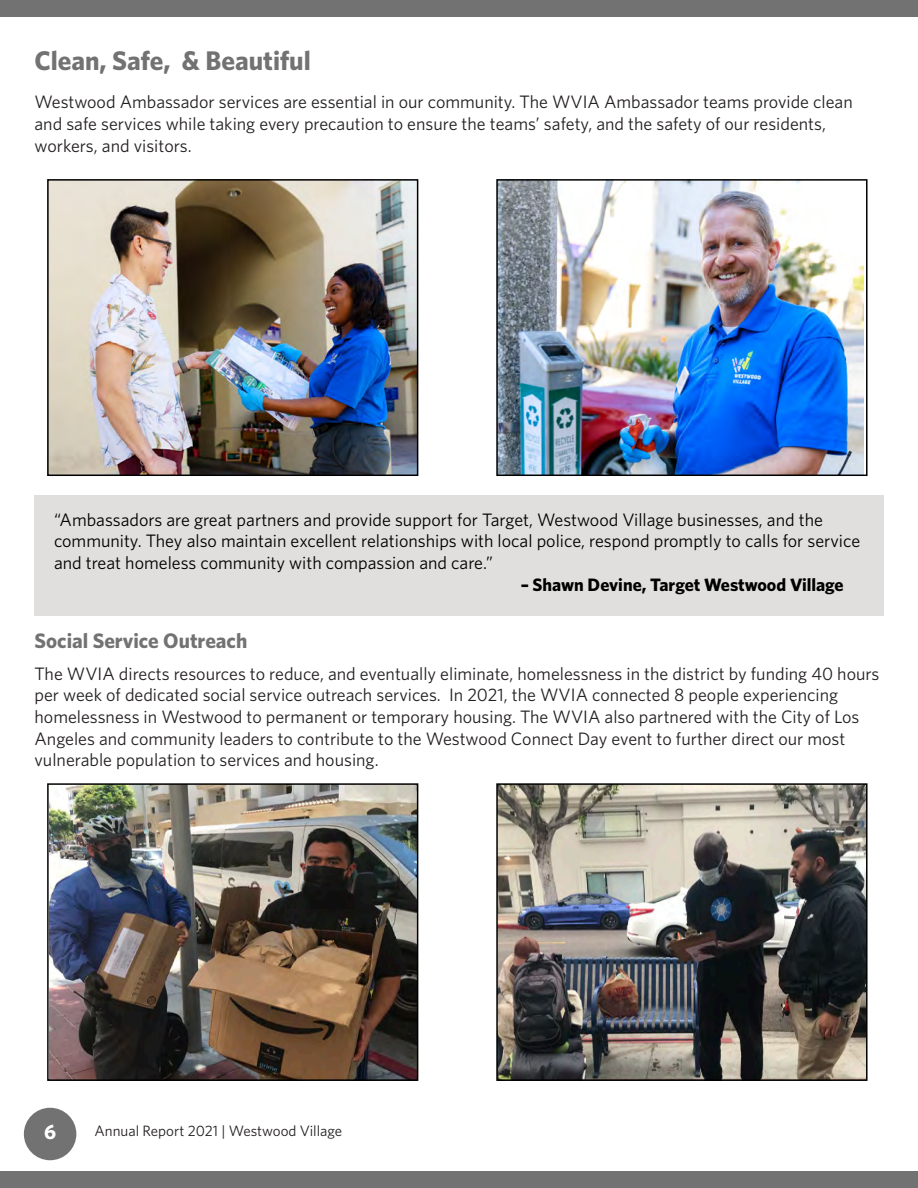
<style>
.page{position:relative;width:918px;height:1188px;background:#fff}
.page>*{position:absolute;margin:0;border:0;box-sizing:border-box;transform-origin:0 0}
.t1{font:700 27px "Whitney";color:#717271}
.t2{font:700 21px "Whitney";color:#717271}
.t3{font:700 21px "Whitney";color:#fff}
.Paragraph_Style_4{font:18px/21.6px "Whitney";color:#231f20}
.t4{font:18px/21.6px "Whitney";color:#000}
.t5{font:700 18px "Whitney";color:#000}
.t6{font:15px "Whitney";color:#231f20}
</style>
<div class="page">
<div style="left:24px;top:1108px;width:52px;height:52px;background:#717271;border-radius:50%"></div>
<div style="left:0;top:1171px;width:918px;height:17px;background:#717271"></div>
<div style="left:0;top:0;width:918px;height:17px;background:#717271"></div>
<img style="left:50px;top:182px;width:365px;height:291px">
<div style="left:47px;top:179px;width:371px;height:297px;border:2px solid #000"></div>
<img style="left:50px;top:786px;width:365px;height:292px">
<div style="left:47px;top:783px;width:371px;height:298px;border:2px solid #000"></div>
<img style="left:499px;top:182px;width:365px;height:291px">
<div style="left:496px;top:179px;width:372px;height:297px;border:2px solid #000"></div>
<img style="left:499px;top:786px;width:366px;height:292px">
<div style="left:496px;top:783px;width:372px;height:298px;border:2px solid #000"></div>
<div style="left:35px;top:495px;width:849px;height:120px;background:#e0dfde"></div>
<p class="t1" style="left:35px;top:42px;width:278px">Clean, Safe, &amp; Beautiful</p>
<p class="Paragraph_Style_4" style="left:35px;top:91px;width:820px">Westwood Ambassador services are essential in our community. The WVIA Ambassador teams provide clean and safe services while taking every precaution to ensure the teams’ safety, and the safety of our residents, workers, and visitors.</p>
<p class="t4" style="left:54px;top:508px;width:808px">“Ambassadors are great partners and provide support for Target, Westwood Village businesses, and the community. They also maintain excellent relationships with local police, respond promptly to calls for service and treat homeless community with compassion and care.”</p>
<p class="t5" style="left:521px;top:572px;width:325px">– Shawn Devine, Target Westwood Village</p>
<p class="t2" style="left:35px;top:626px;width:214px">Social Service Outreach</p>
<p class="Paragraph_Style_4" style="left:35px;top:662px;width:846px">The WVIA directs resources to reduce, and eventually eliminate, homelessness in the district by funding 40 hours per week of dedicated social service outreach services. In 2021, the WVIA connected 8 people experiencing homelessness in Westwood to permanent or temporary housing. The WVIA also partnered with the City of Los Angeles and community leaders to contribute to the Westwood Connect Day event to further direct our most vulnerable population to services and housing.</p>
<p class="t3" style="left:44px;top:1117px;width:14px">6</p>
<p class="t6" style="left:94px;top:1121px;width:249px">Annual Report 2021 | Westwood Village</p>
</div>
